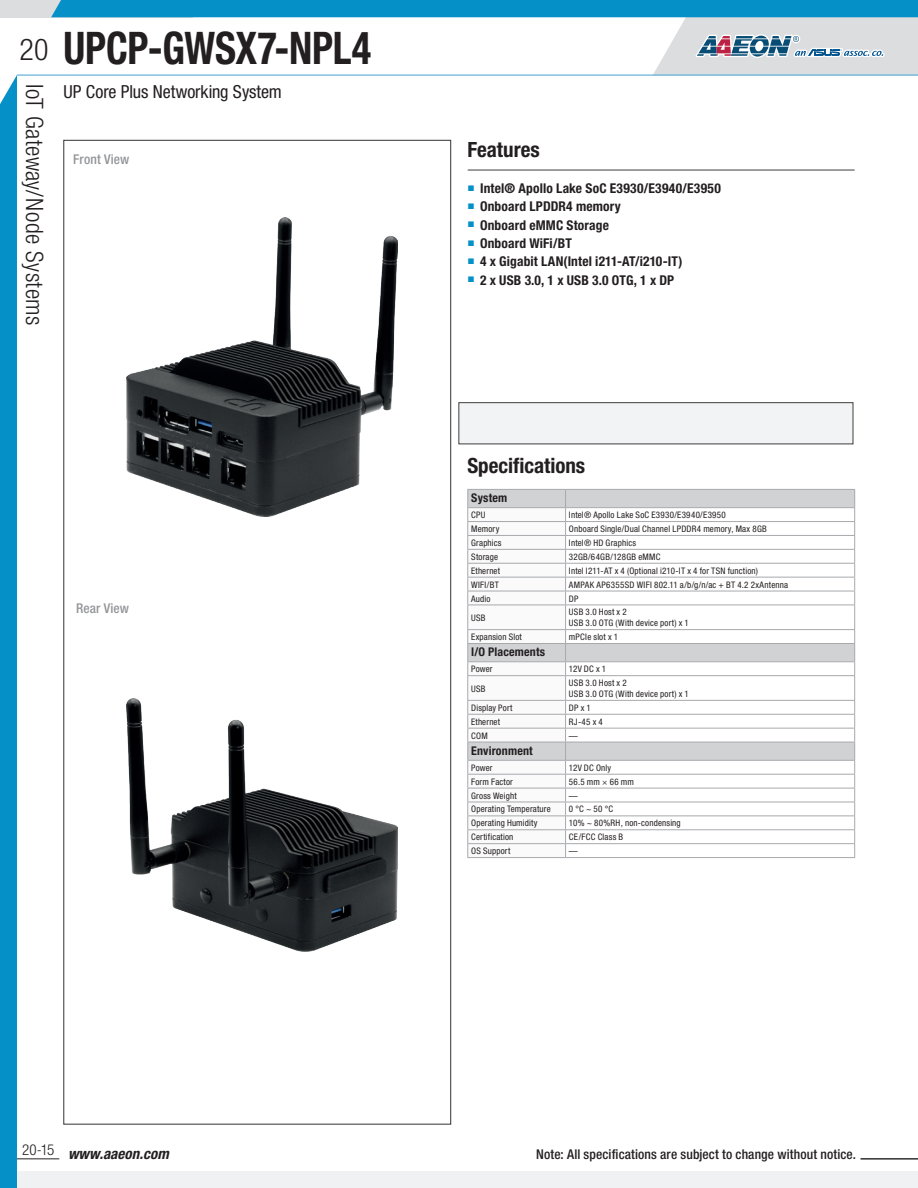
<style>
.page{position:relative;width:918px;height:1188px;background:#fff}
.page>*{position:absolute;margin:0;border:0;box-sizing:border-box;transform-origin:0 0}
.t1{font:700 condensed 45px "Helvetica Neue";letter-spacing:-.005em;color:#231f20;scale:.9 1}
.t2{font:300 condensed 30px "Helvetica Neue";color:#231f20}
.t3{font:300 condensed 24px "Helvetica Neue";letter-spacing:.015em;color:#231f20}
.t4{font:700 condensed 21px "Helvetica Neue";color:#231f20}
.t5{font:condensed 18px "Helvetica Neue";letter-spacing:-.005em;color:#231f20}
.t6{font:italic 700 condensed 15px "Helvetica Neue";letter-spacing:.005em;color:#231f20}
.t7{font:700 condensed 13.5px "Helvetica Neue";letter-spacing:.01em;color:#231f20}
.t8{font:500 condensed 13.5px "Helvetica Neue";letter-spacing:.01em;color:#231f20}
.t9{font:500 condensed 13.5px "Helvetica Neue";letter-spacing:.005em;color:#939598}
.t10{font:700 condensed 12px "Helvetica Neue";letter-spacing:.015em;color:#231f20}
.t11{font:condensed 9px/10.8px "Helvetica Neue";letter-spacing:.02em;color:#231f20}
</style>
<div class="page">
<hr style="left:0;top:1158px;width:59px;height:1px;background:#231f20">
<div style="left:0;top:0;width:192px;height:17px;background:#dcdddf"></div>
<div style="left:0;top:1172px;width:918px;height:16px;background:#f0f1f2"></div>
<hr style="left:861px;top:1158px;width:57px;height:1px;background:#231f20">
<svg style="left:51px;top:0;width:867px;height:75px"></svg>
<hr style="left:17px;top:75px;width:901px;height:1px;background:#44a1d2">
<div style="left:0;top:75px;width:17px;height:1113px;background:#0690c8"></div>
<div style="left:458px;top:402px;width:395px;height:42px;background:#f2f3f4;border:1px solid #3e3e3f"></div>
<hr style="left:468px;top:170px;width:387px;height:1px;background:#3e3e3f">
<div style="left:566px;top:490px;width:288px;height:17px;background:#d1d2d4"></div>
<svg style="left:566px;top:508px;width:288px;height:337px"></svg>
<hr style="left:565px;top:521px;width:290px;height:1px;background:#a8a9ad">
<hr style="left:565px;top:549px;width:290px;height:1px;background:#a8a9ad">
<hr style="left:565px;top:788px;width:290px;height:1px;background:#a8a9ad">
<hr style="left:565px;top:802px;width:290px;height:1px;background:#a8a9ad">
<hr style="left:467px;top:489px;width:99px;height:1px;background:#a8a9ad">
<hr style="left:566px;top:489px;width:289px;height:1px;background:#a8a9ad">
<hr style="left:565px;top:507px;width:290px;height:1px;background:#a8a9ad">
<hr style="left:565px;top:643px;width:290px;height:1px;background:#a8a9ad">
<hr style="left:565px;top:661px;width:290px;height:1px;background:#a8a9ad">
<hr style="left:565px;top:742px;width:290px;height:1px;background:#a8a9ad">
<svg style="left:854px;top:490px;width:1px;height:367px"></svg>
<hr style="left:565px;top:760px;width:290px;height:1px;background:#a8a9ad">
<hr style="left:565px;top:563px;width:290px;height:1px;background:#a8a9ad">
<hr style="left:565px;top:577px;width:290px;height:1px;background:#a8a9ad">
<hr style="left:565px;top:591px;width:290px;height:1px;background:#a8a9ad">
<hr style="left:565px;top:605px;width:290px;height:1px;background:#a8a9ad">
<hr style="left:565px;top:629px;width:290px;height:1px;background:#a8a9ad">
<hr style="left:565px;top:675px;width:290px;height:1px;background:#a8a9ad">
<hr style="left:565px;top:700px;width:290px;height:1px;background:#a8a9ad">
<hr style="left:565px;top:714px;width:290px;height:1px;background:#a8a9ad">
<hr style="left:565px;top:728px;width:290px;height:1px;background:#a8a9ad">
<hr style="left:565px;top:535px;width:290px;height:1px;background:#a8a9ad">
<hr style="left:565px;top:774px;width:290px;height:1px;background:#a8a9ad">
<hr style="left:565px;top:816px;width:290px;height:1px;background:#a8a9ad">
<hr style="left:565px;top:829px;width:290px;height:1px;background:#a8a9ad">
<hr style="left:565px;top:843px;width:290px;height:1px;background:#a8a9ad">
<hr style="left:565px;top:857px;width:290px;height:1px;background:#a8a9ad">
<svg style="left:467px;top:490px;width:99px;height:368px"></svg>
<hr style="left:467px;top:661px;width:98px;height:1px;background:#a8a9ad">
<hr style="left:467px;top:760px;width:98px;height:1px;background:#a8a9ad">
<img style="left:127px;top:218px;width:271px;height:298px">
<img style="left:127px;top:698px;width:271px;height:254px">
<h2 class="t2" style="left:20px;top:32px;width:30px">20</h2>
<h3 class="t3" style="left:48px;top:84px;width:243px;rotate:90deg">IoT Gateway/Node Systems</h3>
<h1 class="t1" style="left:63px;top:20px;width:344px">UPCP-GWSX7-NPL4</h1>
<h3 class="t5" style="left:63px;top:81px;width:220px">UP Core Plus Networking System</h3>
<h3 class="t9" style="left:73px;top:151px;width:58px">Front View</h3>
<h3 class="t9" style="left:76px;top:600px;width:54px">Rear View</h3>
<h3 class="t4" style="left:468px;top:136px;width:74px">Features</h3>
<h3 class="t7" style="left:467px;top:180px;width:255px"><sup>■</sup> Intel® Apollo Lake SoC E3930/E3940/E3950</h3>
<h3 class="t7" style="left:467px;top:198px;width:155px"><sup>■</sup> Onboard LPDDR4 memory</h3>
<h3 class="t7" style="left:467px;top:217px;width:143px"><sup>■</sup> Onboard eMMC Storage</h3>
<h3 class="t7" style="left:467px;top:235px;width:106px"><sup>■</sup> Onboard WiFi/BT</h3>
<h3 class="t7" style="left:467px;top:253px;width:217px"><sup>■</sup> 4 x Gigabit LAN(Intel i211-AT/i210-IT)</h3>
<h3 class="t7" style="left:467px;top:272px;width:208px"><sup>■</sup> 2 x USB 3.0, 1 x USB 3.0 OTG, 1 x DP</h3>
<h3 class="t4" style="left:467px;top:453px;width:119px">Specifications</h3>
<h3 class="t10" style="left:471px;top:491px;width:38px">System</h3>
<p class="t11" style="left:471px;top:510px;width:16px">CPU</p>
<p class="t11" style="left:569px;top:510px;width:158px">Intel® Apollo Lake SoC E3930/E3940/E3950</p>
<p class="t11" style="left:471px;top:523px;width:30px">Memory</p>
<p class="t11" style="left:569px;top:523px;width:199px">Onboard Single/Dual Channel LPDDR4 memory, Max 8GB</p>
<p class="t11" style="left:471px;top:537px;width:32px">Graphics</p>
<p class="t11" style="left:569px;top:537px;width:69px">Intel® HD Graphics</p>
<p class="t11" style="left:471px;top:551px;width:28px">Storage</p>
<p class="t11" style="left:569px;top:551px;width:93px">32GB/64GB/128GB eMMC</p>
<p class="t11" style="left:471px;top:565px;width:30px">Ethernet</p>
<p class="t11" style="left:569px;top:565px;width:190px">Intel I211-AT x 4 (Optional i210-IT x 4 for TSN function)</p>
<p class="t11" style="left:471px;top:579px;width:29px">WIFI/BT</p>
<p class="t11" style="left:569px;top:579px;width:221px">AMPAK AP6355SD WIFI 802.11 a/b/g/n/ac + BT 4.2 2xAntenna</p>
<p class="t11" style="left:471px;top:593px;width:21px">Audio</p>
<p class="t11" style="left:569px;top:593px;width:11px">DP</p>
<p class="t11" style="left:471px;top:612px;width:16px">USB</p>
<p class="t11" style="left:569px;top:607px;width:121px">USB 3.0 Host x 2<br>USB 3.0 OTG (With device port) x 1</p>
<p class="t11" style="left:471px;top:631px;width:52px">Expansion Slot</p>
<p class="t11" style="left:569px;top:631px;width:51px">mPCIe slot x 1</p>
<h3 class="t10" style="left:471px;top:645px;width:76px">I/O Placements</h3>
<p class="t11" style="left:471px;top:664px;width:23px">Power</p>
<p class="t11" style="left:569px;top:664px;width:39px">12V DC x 1</p>
<p class="t11" style="left:471px;top:683px;width:16px">USB</p>
<p class="t11" style="left:569px;top:678px;width:121px">USB 3.0 Host x 2<br>USB 3.0 OTG (With device port) x 1</p>
<p class="t11" style="left:471px;top:702px;width:43px">Display Port</p>
<p class="t11" style="left:569px;top:702px;width:23px">DP x 1</p>
<p class="t11" style="left:471px;top:716px;width:30px">Ethernet</p>
<p class="t11" style="left:569px;top:716px;width:35px">RJ-45 x 4</p>
<p class="t11" style="left:471px;top:730px;width:18px">COM</p>
<p class="t11" style="left:569px;top:730px;width:10px">—</p>
<h3 class="t10" style="left:471px;top:743px;width:63px">Environment</h3>
<p class="t11" style="left:471px;top:762px;width:23px">Power</p>
<p class="t11" style="left:569px;top:762px;width:44px">12V DC Only</p>
<p class="t11" style="left:471px;top:776px;width:43px">Form Factor</p>
<p class="t11" style="left:569px;top:776px;width:66px">56.5 mm × 66 mm</p>
<p class="t11" style="left:471px;top:790px;width:47px">Gross Weight</p>
<p class="t11" style="left:569px;top:790px;width:10px">—</p>
<p class="t11" style="left:471px;top:804px;width:81px">Operating Temperature</p>
<p class="t11" style="left:569px;top:804px;width:46px">0 °C ~ 50 °C</p>
<p class="t11" style="left:471px;top:818px;width:68px">Operating Humidity</p>
<p class="t11" style="left:569px;top:818px;width:113px">10% ~ 80%RH, non-condensing</p>
<p class="t11" style="left:471px;top:832px;width:44px">Certification</p>
<p class="t11" style="left:569px;top:832px;width:56px">CE/FCC Class B</p>
<p class="t11" style="left:471px;top:846px;width:41px">OS Support</p>
<p class="t11" style="left:569px;top:846px;width:10px">—</p>
<h3 class="t6" style="left:22px;top:1145px;width:148px"><sup>20-15</sup> www.aaeon.com</h3>
<h3 class="t8" style="left:536px;top:1147px;width:321px">Note: All specifications are subject to change without notice.</h3>
</div>
